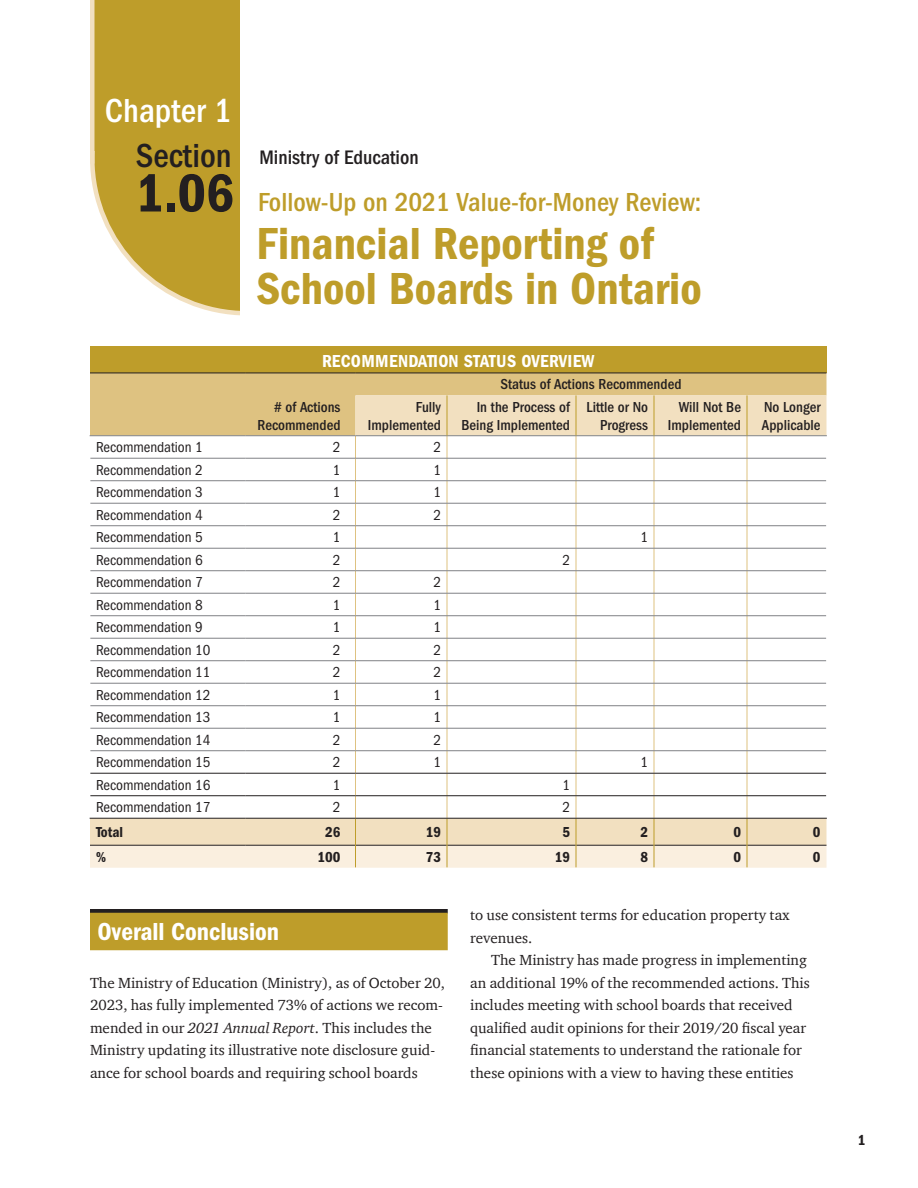
<style>
.page{position:relative;width:918px;height:1188px;background:#fff}
.page>*{position:absolute;margin:0;border:0;box-sizing:border-box;transform-origin:0 0}
.t1{font:condensed 55.5px "Franklin Gothic LT Pro";color:#231f20}
.t2{font:55.5px "Franklin Gothic LT Pro Cn Dm";color:#231f20}
.t3{font:46.5px/45px "Franklin Gothic LT Pro Cn Dm";color:#be9d2a}
.t4{font:500 condensed 34.5px "Franklin Gothic LT Pro";color:#fff}
.t5{font:500 condensed 34.5px "Franklin Gothic LT Pro";color:#231f20}
.t6{font:500 condensed 27px "Franklin Gothic LT Pro";color:#be9d2a}
.Head_2{font:25.5px "Franklin Gothic LT Pro Cn Dm";color:#fff}
.t7{font:500 condensed 20.25px "Franklin Gothic LT Pro";color:#231f20}
.table_all_caps_head{font:18px "Franklin Gothic LT Pro Cn Dm";letter-spacing:.02em;color:#fff}
.Body_first{font:15px/22.5px "Charter ITC";color:#231f20}
.Table_text{font:condensed 15px "Franklin Gothic LT Pro";letter-spacing:-.005em;color:#231f20}
.Body_text{font:15px/22.5px "Charter ITC";color:#231f20}
.Table_head_2{font:500 condensed 15px/18px "Franklin Gothic LT Pro";color:#231f20;text-align:right}
.Table_text_-_right_a{font:condensed 15px "Franklin Gothic LT Pro";color:#231f20}
.Table_sub_head_right{font:15px "Franklin Gothic LT Pro Cn Dm";color:#231f20}
.Table_sub_head_left{font:15px "Franklin Gothic LT Pro Cn Dm";color:#231f20}
.s1{font-style:italic}
</style>
<div class="page">
<div style="left:90px;top:0;width:150px;height:152px;background:#be9d2a"></div>
<svg style="left:90px;top:96px;width:150px;height:220px"></svg>
<hr style="left:90px;top:0;width:4px;height:164px;background:#f2e0c0">
<svg style="left:90px;top:909px;width:358px;height:4px"></svg>
<div style="left:90px;top:913px;width:358px;height:37px;background:#be9d2a"></div>
<div style="left:90px;top:346px;width:736px;height:27px;background:#be9d2a"></div>
<div style="left:90px;top:374px;width:736px;height:21px;background:#dec281"></div>
<hr style="left:245px;top:373px;width:111px;height:1px;background:#231f20">
<hr style="left:356px;top:373px;width:91px;height:1px;background:#231f20">
<hr style="left:447px;top:373px;width:129px;height:1px;background:#231f20">
<hr style="left:576px;top:373px;width:78px;height:1px;background:#231f20">
<hr style="left:654px;top:373px;width:93px;height:1px;background:#231f20">
<hr style="left:747px;top:373px;width:79px;height:1px;background:#231f20">
<hr style="left:90px;top:373px;width:155px;height:1px;background:#231f20">
<hr style="left:747px;top:435px;width:80px;height:1px;background:#808285">
<svg style="left:90px;top:395px;width:736px;height:473px"></svg>
<hr style="left:90px;top:773px;width:155px;height:1px;background:#231f20">
<hr style="left:245px;top:773px;width:111px;height:1px;background:#231f20">
<hr style="left:356px;top:773px;width:91px;height:1px;background:#231f20">
<hr style="left:447px;top:773px;width:129px;height:1px;background:#231f20">
<hr style="left:576px;top:773px;width:78px;height:1px;background:#231f20">
<hr style="left:654px;top:773px;width:93px;height:1px;background:#231f20">
<hr style="left:747px;top:773px;width:79px;height:1px;background:#231f20">
<hr style="left:90px;top:795px;width:155px;height:1px;background:#231f20">
<hr style="left:245px;top:795px;width:111px;height:1px;background:#231f20">
<hr style="left:356px;top:795px;width:91px;height:1px;background:#231f20">
<hr style="left:447px;top:795px;width:129px;height:1px;background:#231f20">
<hr style="left:576px;top:795px;width:78px;height:1px;background:#231f20">
<hr style="left:654px;top:795px;width:93px;height:1px;background:#231f20">
<hr style="left:747px;top:795px;width:79px;height:1px;background:#231f20">
<hr style="left:90px;top:818px;width:155px;height:1px;background:#231f20">
<hr style="left:245px;top:818px;width:111px;height:1px;background:#231f20">
<hr style="left:356px;top:818px;width:91px;height:1px;background:#231f20">
<hr style="left:447px;top:818px;width:129px;height:1px;background:#231f20">
<hr style="left:576px;top:818px;width:78px;height:1px;background:#231f20">
<hr style="left:654px;top:818px;width:93px;height:1px;background:#231f20">
<hr style="left:747px;top:818px;width:80px;height:1px;background:#231f20">
<h3 class="t4" style="left:105px;top:79px;width:128px">Chapter 1</h3>
<h3 class="t5" style="left:136px;top:124px;width:97px">Section</h3>
<h1 class="t1" style="left:136px;top:151px;width:99px">1.02</h1>
<h3 class="t4" style="left:105px;top:91px;width:128px">Chapter 1</h3>
<h3 class="t5" style="left:136px;top:136px;width:97px">Section</h3>
<h1 class="t2" style="left:136px;top:161px;width:100px">1.06</h1>
<h3 class="t7" style="left:260px;top:146px;width:161px">Ministry of Education</h3>
<h3 class="t6" style="left:258px;top:187px;width:445px">Follow-Up on 2021 Value-for-Money Review:</h3>
<h2 class="t3" style="left:256px;top:221px;width:447px">Financial Reporting of<br>School Boards in Ontario</h2>
<p class="table_all_caps_head" style="left:322px;top:351px;width:274px">RECOMMENDATION STATUS OVERVIEW</p>
<p class="Table_head_2" style="left:257px;top:398px;width:85px"># of Actions<br>Recommended</p>
<p class="Table_head_2" style="left:501px;top:375px;width:182px">Status of Actions Recommended</p>
<p class="Table_head_2" style="left:368px;top:398px;width:75px">Fully<br>Implemented</p>
<p class="Table_head_2" style="left:461px;top:398px;width:110px">In the Process of<br>Being Implemented</p>
<p class="Table_head_2" style="left:587px;top:398px;width:63px">Little or No<br>Progress</p>
<p class="Table_head_2" style="left:668px;top:398px;width:75px">Will Not Be<br>Implemented</p>
<p class="Table_head_2" style="left:762px;top:398px;width:60px;text-align:left">No Longer<br>Applicable</p>
<p class="Table_text" style="left:96px;top:439px;width:108px">Recommendation 1</p>
<p class="Table_text_-_right_a" style="left:333px;top:439px;width:9px">2</p>
<p class="Table_text_-_right_a" style="left:433px;top:439px;width:9px">2</p>
<p class="Table_text" style="left:96px;top:461px;width:108px">Recommendation 2</p>
<p class="Table_text_-_right_a" style="left:333px;top:461px;width:9px">1</p>
<p class="Table_text_-_right_a" style="left:433px;top:461px;width:9px">1</p>
<p class="Table_text" style="left:96px;top:484px;width:108px">Recommendation 3</p>
<p class="Table_text_-_right_a" style="left:333px;top:484px;width:9px">1</p>
<p class="Table_text_-_right_a" style="left:433px;top:484px;width:9px">1</p>
<p class="Table_text" style="left:96px;top:506px;width:108px">Recommendation 4</p>
<p class="Table_text_-_right_a" style="left:333px;top:506px;width:9px">2</p>
<p class="Table_text_-_right_a" style="left:433px;top:506px;width:9px">2</p>
<p class="Table_text" style="left:96px;top:529px;width:108px">Recommendation 5</p>
<p class="Table_text_-_right_a" style="left:333px;top:529px;width:9px">1</p>
<p class="Table_text_-_right_a" style="left:640px;top:529px;width:9px">1</p>
<p class="Table_text" style="left:96px;top:551px;width:108px">Recommendation 6</p>
<p class="Table_text_-_right_a" style="left:333px;top:551px;width:9px">2</p>
<p class="Table_text_-_right_a" style="left:562px;top:551px;width:9px">2</p>
<p class="Table_text" style="left:96px;top:574px;width:108px">Recommendation 7</p>
<p class="Table_text_-_right_a" style="left:333px;top:574px;width:9px">2</p>
<p class="Table_text_-_right_a" style="left:433px;top:574px;width:9px">2</p>
<p class="Table_text" style="left:96px;top:596px;width:108px">Recommendation 8</p>
<p class="Table_text_-_right_a" style="left:333px;top:596px;width:9px">1</p>
<p class="Table_text_-_right_a" style="left:433px;top:596px;width:9px">1</p>
<p class="Table_text" style="left:96px;top:619px;width:108px">Recommendation 9</p>
<p class="Table_text_-_right_a" style="left:333px;top:619px;width:9px">1</p>
<p class="Table_text_-_right_a" style="left:433px;top:619px;width:9px">1</p>
<p class="Table_text" style="left:96px;top:641px;width:116px">Recommendation 10</p>
<p class="Table_text_-_right_a" style="left:333px;top:641px;width:9px">2</p>
<p class="Table_text_-_right_a" style="left:433px;top:641px;width:9px">2</p>
<p class="Table_text" style="left:96px;top:664px;width:116px">Recommendation 11</p>
<p class="Table_text_-_right_a" style="left:333px;top:664px;width:9px">2</p>
<p class="Table_text_-_right_a" style="left:433px;top:664px;width:9px">2</p>
<p class="Table_text" style="left:96px;top:686px;width:116px">Recommendation 12</p>
<p class="Table_text_-_right_a" style="left:333px;top:686px;width:9px">1</p>
<p class="Table_text_-_right_a" style="left:433px;top:686px;width:9px">1</p>
<p class="Table_text" style="left:96px;top:709px;width:116px">Recommendation 13</p>
<p class="Table_text_-_right_a" style="left:333px;top:709px;width:9px">1</p>
<p class="Table_text_-_right_a" style="left:433px;top:709px;width:9px">1</p>
<p class="Table_text" style="left:96px;top:731px;width:116px">Recommendation 14</p>
<p class="Table_text_-_right_a" style="left:333px;top:731px;width:9px">2</p>
<p class="Table_text_-_right_a" style="left:433px;top:731px;width:9px">2</p>
<p class="Table_text" style="left:96px;top:754px;width:116px">Recommendation 15</p>
<p class="Table_text_-_right_a" style="left:333px;top:754px;width:9px">2</p>
<p class="Table_text_-_right_a" style="left:433px;top:754px;width:9px">1</p>
<p class="Table_text_-_right_a" style="left:640px;top:754px;width:9px">1</p>
<p class="Table_text" style="left:96px;top:776px;width:116px">Recommendation 16</p>
<p class="Table_text_-_right_a" style="left:333px;top:776px;width:9px">1</p>
<p class="Table_text_-_right_a" style="left:562px;top:776px;width:9px">1</p>
<p class="Table_text" style="left:96px;top:799px;width:116px">Recommendation 17</p>
<p class="Table_text_-_right_a" style="left:333px;top:799px;width:9px">2</p>
<p class="Table_text_-_right_a" style="left:562px;top:799px;width:9px">2</p>
<p class="Table_sub_head_left" style="left:96px;top:823px;width:29px">Total</p>
<p class="Table_sub_head_right" style="left:325px;top:823px;width:17px">26</p>
<p class="Table_sub_head_right" style="left:426px;top:823px;width:17px">19</p>
<p class="Table_sub_head_right" style="left:562px;top:823px;width:9px">5</p>
<p class="Table_sub_head_right" style="left:640px;top:823px;width:9px">2</p>
<p class="Table_sub_head_right" style="left:733px;top:823px;width:9px">0</p>
<p class="Table_sub_head_right" style="left:813px;top:823px;width:9px">0</p>
<p class="Table_sub_head_left" style="left:96px;top:848px;width:11px">%</p>
<p class="Table_sub_head_right" style="left:318px;top:848px;width:24px">100</p>
<p class="Table_sub_head_right" style="left:426px;top:848px;width:17px">73</p>
<p class="Table_sub_head_right" style="left:555px;top:848px;width:17px">19</p>
<p class="Table_sub_head_right" style="left:640px;top:848px;width:9px">8</p>
<p class="Table_sub_head_right" style="left:733px;top:848px;width:9px">0</p>
<p class="Table_sub_head_right" style="left:813px;top:848px;width:9px">0</p>
<h2 class="Head_2" style="left:98px;top:917px;width:183px">Overall Conclusion</h2>
<p class="Body_first" style="left:90px;top:971px;width:356px">The Ministry of Education (Ministry), as of October 20, 2023, has fully implemented 73% of actions we recom&shy;mended in our <span class="s1">2021 Annual Report</span>. This includes the Ministry updating its illustrative note disclosure guid&shy;ance for school boards and requiring school boards</p>
<p class="Body_first" style="left:470px;top:904px;width:321px">to use consistent terms for education property tax revenues.</p>
<p class="Body_text" style="left:470px;top:949px;width:341px;text-indent:21px">The Ministry has made progress in implementing an additional 19% of the recommended actions. This includes meeting with school boards that received qualified audit opinions for their 2019/20 fiscal year financial statements to understand the rationale for these opinions with a view to having these entities</p>
<p class="Table_sub_head_left" style="left:858px;top:1132px;width:9px">1</p>
</div>
